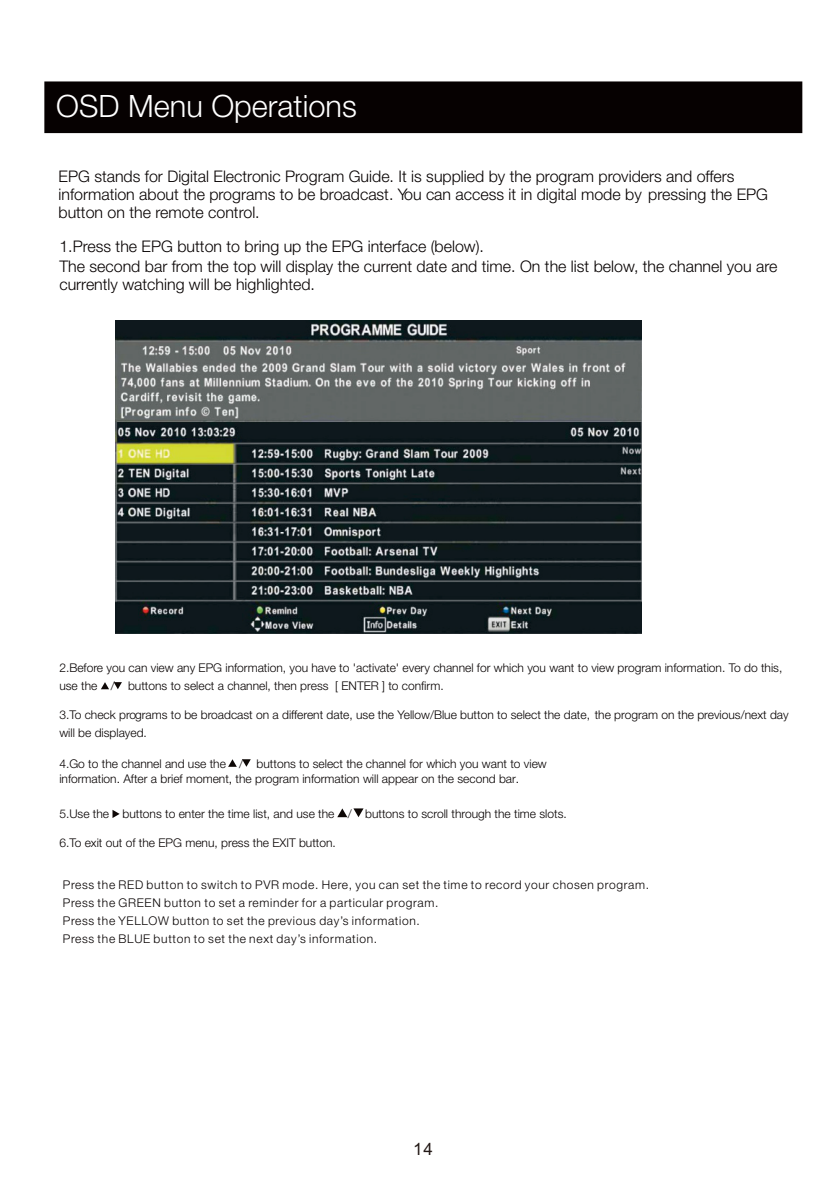
<style>
.page{position:relative;width:838px;height:1191px;background:#fff}
.page>*{position:absolute;margin:0;border:0;box-sizing:border-box;transform-origin:0 0}
.t1{font:300 30.8px "Helvetica Neue LT Pro";color:#fff}
.t2{font:17px "Arial";color:#231916}
.t3{font:300 16px/18px "Helvetica Neue LT Pro";color:#060101}
.t4{font:300 12px/18px "Helvetica Neue LT Pro";color:#060101}
.t5{font:300 12px/18px "Helvetica Neue LT Pro";letter-spacing:.06em;color:#060101}
.s1{font-family:"Arial Unicode MS";font-weight:400}
</style>
<div class="page">
<svg style="left:101px;top:682px;width:21px;height:7px"></svg>
<svg style="left:337px;top:808px;width:10px;height:9px"></svg>
<svg style="left:353px;top:808px;width:11px;height:9px"></svg>
<svg style="left:113px;top:810px;width:7px;height:7px"></svg>
<svg style="left:228px;top:759px;width:23px;height:7px"></svg>
<div style="left:44px;top:81px;width:758px;height:52px;background:#060101"></div>
<img style="left:115px;top:320px;width:526px;height:313px">
<h1 class="t1" style="left:56px;top:95px;width:302px">OSD Menu Operations</h1>
<h3 class="t3" style="left:59px;top:169px;width:711px">EPG stands for Digital Electronic Program Guide. It is supplied by the program providers and offers information about the programs to be broadcast. You can access it in digital mode by pressing the EPG button on the remote control.</h3>
<h3 class="t3" style="left:59px;top:239px;width:720px;line-height:19.6px">1.Press the EPG button to bring up the EPG interface (below).<br>The second bar from the top will display the current date and time. On the list below, the channel you are</h3>
<h3 class="t3" style="left:59px;top:277px;width:257px">currently watching will be highlighted.</h3>
<p class="t4" style="left:59px;top:660px;width:724px">2.Before you can view any EPG information, you have to 'activate' every channel for which you want to view program information. To do this, use the / buttons to select a channel, then press [ ENTER ] to confirm.</p>
<p class="t4" style="left:59px;top:707px;width:731px">3.To check programs to be broadcast on a different date, use the Yellow/Blue button to select the date, the program on the previous/next day will be displayed.</p>
<p class="t4" style="left:59px;top:757px;width:489px;line-height:14.8px">4.Go to the channel and use the / buttons to select the channel for which you want to view information<span class="s1">.</span> After a brief moment<span class="s1">,</span> the program information will appear on the second bar<span class="s1">.</span></p>
<p class="t4" style="left:59px;top:806px;width:509px">5.Use the buttons to enter the time list, and use the / buttons to scroll through the time slots.</p>
<p class="t4" style="left:59px;top:834px;width:278px">6.To exit out of the EPG menu, press the EXIT button.</p>
<p class="t5" style="left:63px;top:877px;width:588px">Press the RED button to switch to PVR mode. Here, you can set the time to record your chosen program.<br>Press the GREEN button to set a reminder for a particular program.<br>Press the YELLOW button to set the previous day’s information.<br>Press the BLUE button to set the next day’s information.</p>
<h2 class="t2" style="left:413px;top:1142px;width:21px">14</h2>
</div>
